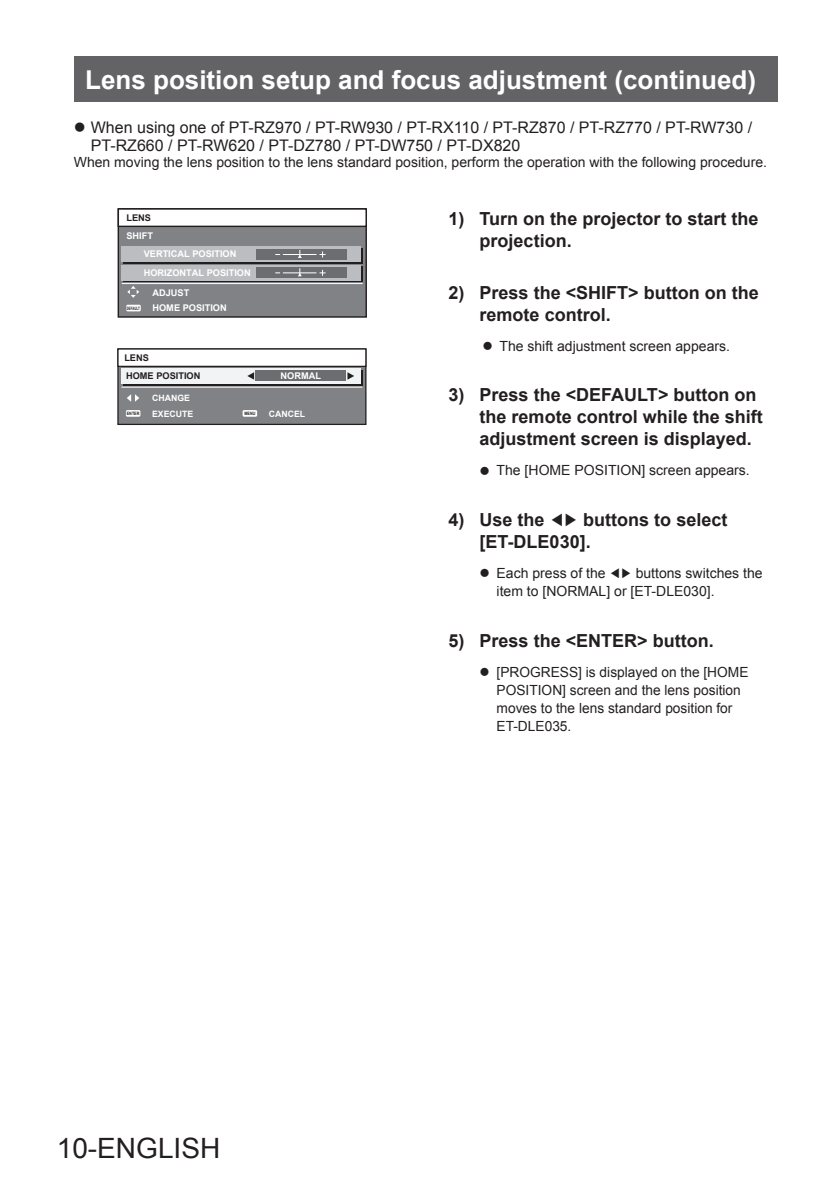
<style>
.page{position:relative;width:840px;height:1191px;background:#fff}
.page>*{position:absolute;margin:0;border:0;box-sizing:border-box;transform-origin:0 0}
.t1{font:28px "Arial";color:#231f20}
.t2{font:700 26px "Arial";color:#fff}
.t3{font:700 18px/22px "Arial";color:#231f20}
.t4{font:16px/18px "Arial";color:#231f20}
.t5{font:14px/18px "Arial";color:#231f20}
.t6{font:700 9.2px "Arial";color:#fff}
.t7{font:700 9.2px "Arial";color:#231f20}
.t8{font:700 8.8px/15.8px "Arial";color:#fff}
.t9{font:700 4.6px "Arial";color:#231f20;scale:.83 1}
.t10{font:700 4.6px "Arial";color:#231f20;scale:.62 1}
</style>
<div class="page">
<div style="left:74px;top:57px;width:703px;height:45px;background:#636366"></div>
<div style="left:118px;top:209px;width:248px;height:108px;background:#808285"></div>
<div style="left:117px;top:208px;width:250px;height:110px;border:1px solid #231f20"></div>
<hr style="left:122px;top:283px;width:240px;height:1px;background:#fff">
<div style="left:118px;top:209px;width:248px;height:17px;background:#fff"></div>
<div style="left:117px;top:208px;width:250px;height:19px;border:1px solid #231f20"></div>
<div style="left:123px;top:248px;width:239px;height:16px;background:#231f20"></div>
<div style="left:122px;top:246px;width:239px;height:16px;background:#bcbdc0"></div>
<div style="left:123px;top:266px;width:239px;height:16px;background:#bcbdc0"></div>
<div style="left:122px;top:265px;width:239px;height:15px;background:#bcbdc0"></div>
<div style="left:256px;top:249px;width:90px;height:11px;background:#6c6d70"></div>
<div style="left:256px;top:267px;width:90px;height:11px;background:#6c6d70"></div>
<hr style="left:283px;top:254px;width:33px;height:1px;background:#fff">
<svg style="left:298px;top:250px;width:3px;height:8px"></svg>
<hr style="left:283px;top:272px;width:33px;height:1px;background:#fff">
<svg style="left:298px;top:268px;width:3px;height:8px"></svg>
<svg style="left:319px;top:270px;width:6px;height:6px"></svg>
<svg style="left:127px;top:286px;width:12px;height:12px"></svg>
<div style="left:126px;top:305px;width:15px;height:6px;background:#fff"></div>
<div style="left:118px;top:349px;width:247px;height:75px;background:#808285"></div>
<div style="left:123px;top:370px;width:239px;height:16px;background:#231f20"></div>
<div style="left:121px;top:368px;width:239px;height:16px;background:#f2f3f4"></div>
<div style="left:255px;top:370px;width:90px;height:11px;background:#6c6d70"></div>
<svg style="left:247px;top:372px;width:7px;height:8px"></svg>
<svg style="left:347px;top:372px;width:7px;height:8px"></svg>
<div style="left:117px;top:348px;width:249px;height:77px;border:1px solid #231f20"></div>
<div style="left:118px;top:349px;width:247px;height:17px;background:#fff"></div>
<div style="left:117px;top:348px;width:249px;height:19px;border:1px solid #231f20"></div>
<div style="left:242px;top:410px;width:15px;height:7px;background:#fff"></div>
<div style="left:126px;top:410px;width:14px;height:7px;background:#fff"></div>
<svg style="left:127px;top:394px;width:12px;height:8px"></svg>
<hr style="left:121px;top:387px;width:241px;height:1px;background:#fff">
<p class="t2" style="left:85px;top:62px;width:672px">Lens position setup and focus adjustment (continued)</p>
<p class="t4" style="left:91px;top:118px;width:662px">When using one of PT-RZ970 / PT-RW930 / PT-RX110 / PT-RZ870 / PT-RZ770 / PT-RW730 /<br>PT-RZ660 / PT-RW620 / PT-DZ780 / PT-DW750 / PT-DX820</p>
<p class="t5" style="left:74px;top:153px;width:694px">When moving the lens position to the lens standard position, perform the operation with the following procedure.</p>
<p class="t7" style="left:126px;top:212px;width:26px">LENS</p>
<p class="t6" style="left:126px;top:230px;width:28px">SHIFT</p>
<p class="t6" style="left:144px;top:248px;width:94px">VERTICAL POSITION</p>
<p class="t6" style="left:144px;top:266px;width:109px">HORIZONTAL POSITION</p>
<p class="t10" style="left:127px;top:305px;width:23px">DEFAULT</p>
<p class="t6" style="left:152px;top:286px;width:38px">ADJUST</p>
<p class="t6" style="left:152px;top:301px;width:76px">HOME POSITION</p>
<p class="t7" style="left:124px;top:351px;width:26px">LENS</p>
<p class="t7" style="left:126px;top:370px;width:76px">HOME POSITION</p>
<p class="t6" style="left:280px;top:370px;width:42px">NORMAL</p>
<p class="t8" style="left:152px;top:390px;width:43px">CHANGE<br>EXECUTE</p>
<p class="t9" style="left:127px;top:410px;width:17px">ENTER</p>
<p class="t9" style="left:244px;top:410px;width:15px">MENU</p>
<p class="t8" style="left:269px;top:406px;width:38px">CANCEL</p>
<p class="t3" style="left:479px;top:209px;width:280px;text-indent:-31px">1) Turn on the projector to start the projection.</p>
<p class="t3" style="left:479px;top:282px;width:281px;text-indent:-31px">2) Press the &lt;SHIFT&gt; button on the remote control.</p>
<p class="t5" style="left:499px;top:336px;width:232px">The shift adjustment screen appears.</p>
<p class="t3" style="left:479px;top:385px;width:285px;text-indent:-31px">3) Press the &lt;DEFAULT&gt; button on the remote control while the shift adjustment screen is displayed.</p>
<p class="t5" style="left:496px;top:461px;width:254px">The [HOME POSITION] screen appears.</p>
<p class="t3" style="left:479px;top:509px;width:249px;text-indent:-31px">4) Use the ◄► buttons to select [ET-DLE030].</p>
<p class="t5" style="left:496px;top:564px;width:267px">Each press of the ◄► buttons switches the item to [NORMAL] or [ET-DLE030].</p>
<p class="t3" style="left:448px;top:630px;width:267px">5) Press the &lt;ENTER&gt; button.</p>
<p class="t5" style="left:496px;top:662px;width:253px">[PROGRESS] is displayed on the [HOME<br>POSITION] screen and the lens position moves to the lens standard position for<br>ET-DLE035.</p>
<p class="t1" style="left:57px;top:1129px;width:165px">10-ENGLISH</p>
</div>
